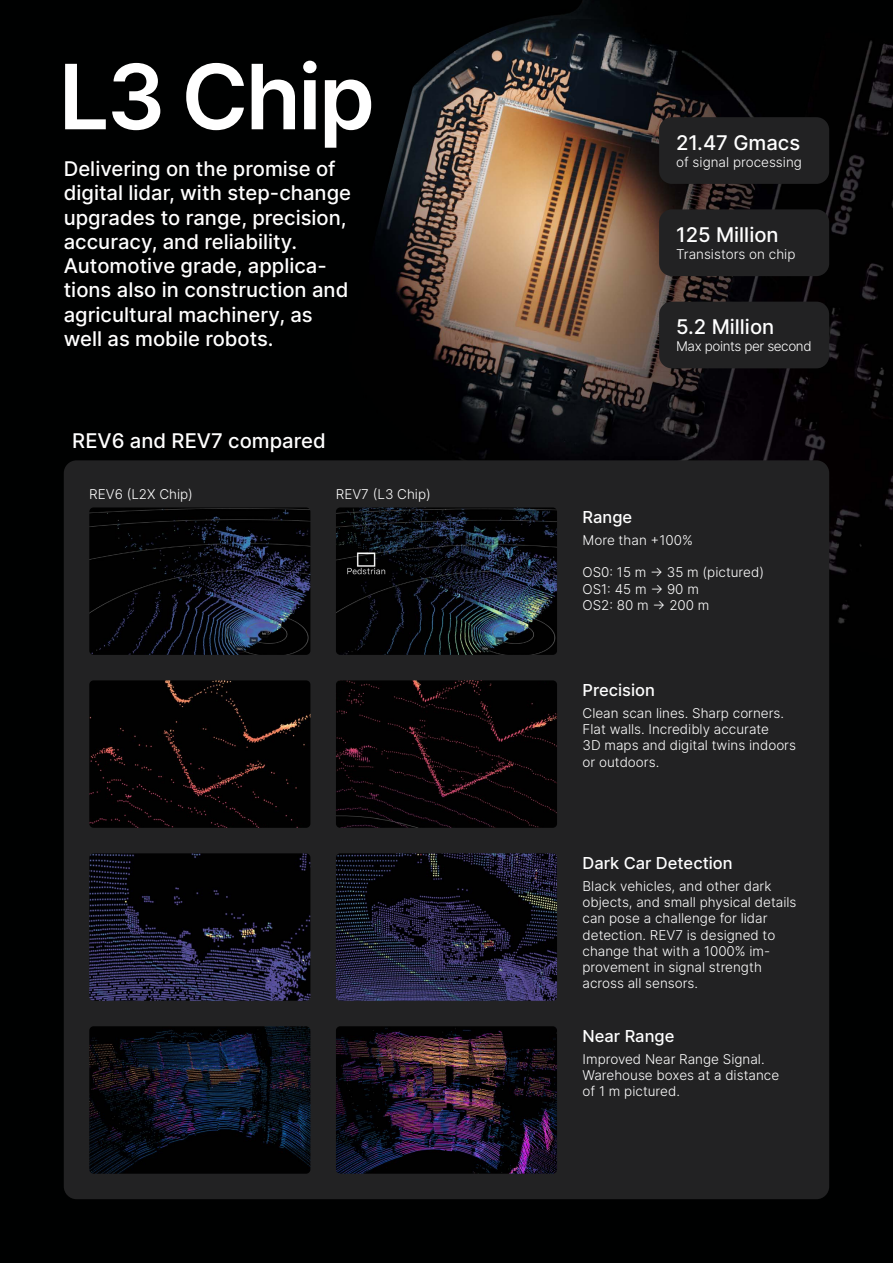
<style>
.page{position:relative;width:893px;height:1263px;background:#000101}
.page>*{position:absolute;margin:0;border:0;box-sizing:border-box;transform-origin:0 0}
.t1{font:600 90px "Inter";letter-spacing:-.03em;color:#fff}
.t2{font:500 20.25px/24.3px "Inter";color:#fff}
.t3{font:500 16.5px "Inter";color:#fff}
.t4{font:300 13.5px/16.2px "Inter";color:#fff}
.t5{font:300 13.5px "Inter";letter-spacing:-.03em;color:#fff}
</style>
<div class="page">
<img style="left:377px;top:0;width:516px;height:624px">
<div style="left:64px;top:460px;width:765px;height:739px;background:#222223;border-radius:13px"></div>
<img style="left:89px;top:507px;width:221px;height:148px">
<img style="left:336px;top:507px;width:221px;height:148px">
<img style="left:89px;top:680px;width:221px;height:148px">
<img style="left:336px;top:680px;width:221px;height:148px">
<img style="left:89px;top:1026px;width:221px;height:148px">
<img style="left:336px;top:1026px;width:221px;height:148px">
<img style="left:89px;top:853px;width:221px;height:148px">
<img style="left:336px;top:853px;width:221px;height:148px">
<div style="left:659px;top:117px;width:170px;height:67px;background:#222223;border-radius:13px"></div>
<div style="left:659px;top:302px;width:170px;height:66px;background:#222223;border-radius:13px"></div>
<div style="left:659px;top:209px;width:170px;height:67px;background:#222223;border-radius:13px"></div>
<h1 class="t1" style="left:59px;top:31px;width:318px">L3 Chip</h1>
<h2 class="t2" style="left:64px;top:156px;width:289px">Delivering on the promise of digital lidar, with step-change upgrades to range, precision, accuracy, and reliability.<br>Automotive grade, applica&shy;tions also in construction and agricultural machinery, as well as mobile robots.</h2>
<h2 class="t2" style="left:72px;top:428px;width:255px">REV6 and REV7 compared</h2>
<p class="t4" style="left:89px;top:486px;width:105px">REV6 (L2X Chip)</p>
<p class="t4" style="left:336px;top:486px;width:96px">REV7 (L3 Chip)</p>
<h2 class="t2" style="left:676px;top:130px;width:126px">21.47 Gmacs</h2>
<p class="t4" style="left:676px;top:154px;width:127px">of signal processing</p>
<h2 class="t2" style="left:676px;top:222px;width:104px">125 Million</h2>
<p class="t4" style="left:676px;top:246px;width:121px">Transistors on chip</p>
<h2 class="t2" style="left:676px;top:314px;width:100px">5.2 Million</h2>
<p class="t5" style="left:676px;top:337px;width:137px">Max points per second</p>
<p class="t3" style="left:583px;top:505px;width:51px">Range</p>
<p class="t4" style="left:583px;top:532px;width:112px">More than +100%</p>
<p class="t4" style="left:583px;top:564px;width:183px">OS0: 15 m → 35 m (pictured)<br>OS1: 45 m → 90 m<br>OS2: 80 m → 200 m</p>
<p class="t3" style="left:583px;top:678px;width:74px">Precision</p>
<p class="t4" style="left:583px;top:705px;width:215px">Clean scan lines. Sharp corners.<br>Flat walls. Incredibly accurate<br>3D maps and digital twins indoors or outdoors.</p>
<p class="t3" style="left:583px;top:851px;width:152px">Dark Car Detection</p>
<p class="t4" style="left:583px;top:878px;width:215px">Black vehicles, and other dark objects, and small physical details can pose a challenge for lidar detection. REV7 is designed to change that with a 1000% im&shy;provement in signal strength across all sensors.</p>
<p class="t3" style="left:583px;top:1024px;width:93px">Near Range</p>
<p class="t4" style="left:583px;top:1051px;width:198px">Improved Near Range Signal.<br>Warehouse boxes at a distance of 1 m pictured.</p>
</div>
